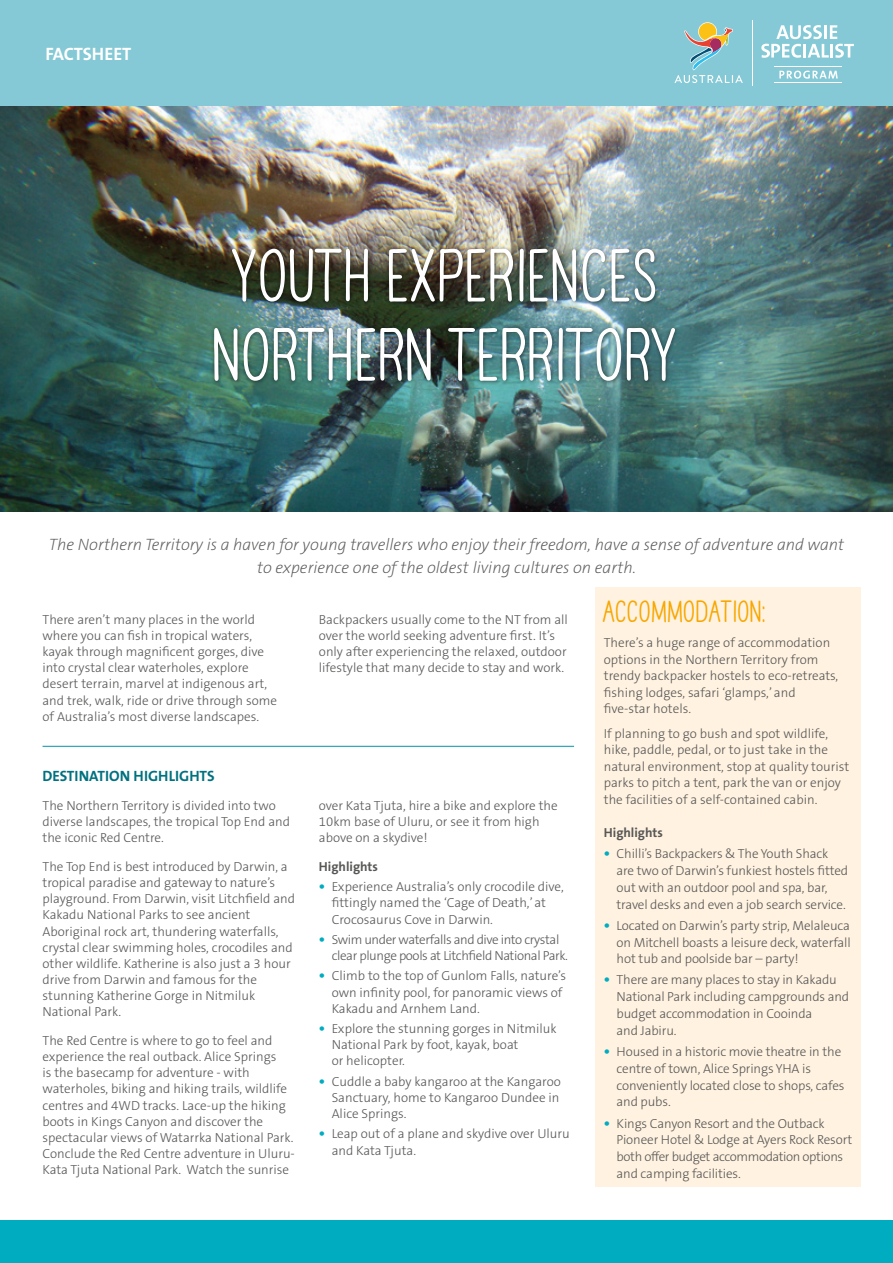
<style>
.page{position:relative;width:893px;height:1263px;background:#fff}
.page>*{position:absolute;margin:0;border:0;box-sizing:border-box;transform-origin:0 0}
.t1{font:700 66px/79.2px "TAHAVEANICEDAY Basic";color:#fff;text-align:center}
.t2{font:700 27px "TAHAVEANICEDAY Basic";color:#f7a700}
.t3{font:700 18px "The Sans B7";color:#fff}
.t4{font:italic 200 16.5px/22.5px "The Sans B2";color:#575756;text-align:center}
.t5{font:700 15px "The Sans B7";color:#00717f}
.t6{font:300 13.2px/16.2px "The Sans B3";color:#575756}
.t7{font:300 13.2px/16.2px "The Sans B3";letter-spacing:-.03em;color:#575756}
.t8{font:700 13.2px "The Sans B7";color:#575756}
.s1{font-family:"The Sans B7";font-weight:700;font-size:15px;color:#00acc0}
</style>
<div class="page">
<div style="left:0;top:0;width:893px;height:106px;background:#84c9d5"></div>
<div style="left:0;top:1220px;width:893px;height:43px;background:#00acc0"></div>
<svg style="left:674px;top:22px;width:69px;height:61px"></svg>
<hr style="left:752px;top:20px;width:1px;height:66px;background:#fff">
<svg style="left:761px;top:25px;width:93px;height:33px"></svg>
<svg style="left:779px;top:71px;width:59px;height:8px"></svg>
<hr style="left:774px;top:66px;width:68px;height:1px;background:#fff">
<hr style="left:774px;top:82px;width:68px;height:1px;background:#fff">
<img style="left:0;top:106px;width:893px;height:405px">
<div style="left:211px;top:245px;width:468px;height:141px;background:#000;opacity:.5"></div>
<div style="left:595px;top:587px;width:266px;height:599px;background:#fff2e0"></div>
<hr style="left:43px;top:746px;width:531px;height:1px;background:#0094aa">
<h3 class="t3" style="left:45px;top:44px;width:88px">FACTSHEET</h3>
<h1 class="t1" style="left:214px;top:239px;width:467px">YOUTH EXPERIENCES<br>NORTHERN TERRITORY</h1>
<p class="t4" style="left:49px;top:534px;width:797px">The Northern Territory is a haven for young travellers who enjoy their freedom, have a sense of adventure and want to experience one of the oldest living cultures on earth.</p>
<p class="t6" style="left:43px;top:612px;width:236px">There aren’t many places in the world where you can fish in tropical waters, kayak through magnificent gorges, dive into crystal clear waterholes, explore desert terrain, marvel at indigenous art, and trek, walk, ride or drive through some of Australia’s most diverse landscapes.</p>
<p class="t5" style="left:43px;top:768px;width:174px">DESTINATION HIGHLIGHTS</p>
<p class="t6" style="left:43px;top:798px;width:249px">The Northern Territory is divided into two diverse landscapes, the tropical Top End and the iconic Red Centre.</p>
<p class="t6" style="left:43px;top:859px;width:254px">The Top End is best introduced by Darwin, a tropical paradise and gateway to nature’s playground. From Darwin, visit Litchfield and Kakadu National Parks to see ancient Aboriginal rock art, thundering waterfalls, crystal clear swimming holes, crocodiles and other wildlife. Katherine is also just a 3 hour drive from Darwin and famous for the stunning Katherine Gorge in Nitmiluk National Park.</p>
<p class="t6" style="left:43px;top:1033px;width:254px">The Red Centre is where to go to feel and experience the real outback. Alice Springs<br>is the basecamp for adventure - with waterholes, biking and hiking trails, wildlife centres and 4WD tracks. Lace-up the hiking boots in Kings Canyon and discover the spectacular views of Watarrka National Park.<br>Conclude the Red Centre adventure in Uluru-Kata Tjuta National Park. Watch the sunrise</p>
<p class="t6" style="left:319px;top:612px;width:250px">Backpackers usually come to the NT from all over the world seeking adventure first. It’s only after experiencing the relaxed, outdoor lifestyle that many decide to stay and work.</p>
<p class="t6" style="left:319px;top:798px;width:240px">over Kata Tjuta, hire a bike and explore the<br>10km base of Uluru, or see it from high above on a skydive!</p>
<p class="t8" style="left:319px;top:860px;width:61px">Highlights</p>
<p class="t6" style="left:332px;top:879px;width:234px;text-indent:-13px"><span class="s1">•</span> Experience Australia’s only crocodile dive, fittingly named the ‘Cage of Death,’ at<br>Crocosaurus Cove in Darwin.</p>
<p class="t7" style="left:332px;top:932px;width:238px;text-indent:-13px"><span class="s1">•</span> Swim under waterfalls and dive into crystal clear plunge pools at Litchfield National Park.</p>
<p class="t6" style="left:332px;top:968px;width:236px;text-indent:-13px"><span class="s1">•</span> Climb to the top of Gunlom Falls, nature’s own infinity pool, for panoramic views of<br>Kakadu and Arnhem Land.</p>
<p class="t6" style="left:332px;top:1021px;width:227px;text-indent:-13px"><span class="s1">•</span> Explore the stunning gorges in Nitmiluk<br>National Park by foot, kayak, boat<br>or helicopter.</p>
<p class="t6" style="left:332px;top:1074px;width:231px;text-align:justify;text-indent:-13px"><span class="s1">•</span> Cuddle a baby kangaroo at the Kangaroo Sanctuary, home to Kangaroo Dundee in Alice Springs.</p>
<p class="t6" style="left:332px;top:1126px;width:240px;text-indent:-13px"><span class="s1">•</span> Leap out of a plane and skydive over Uluru and Kata Tjuta.</p>
<h2 class="t2" style="left:604px;top:596px;width:164px">ACCOMMODATION:</h2>
<p class="t6" style="left:604px;top:635px;width:236px">There’s a huge range of accommodation options in the Northern Territory from trendy backpacker hostels to eco-retreats, fishing lodges, safari ‘glamps,’ and five-star hotels.</p>
<p class="t6" style="left:604px;top:726px;width:247px">If planning to go bush and spot wildlife, hike, paddle, pedal, or to just take in the natural environment, stop at quality tourist parks to pitch a tent, park the van or enjoy the facilities of a self-contained cabin.</p>
<p class="t8" style="left:604px;top:826px;width:61px">Highlights</p>
<p class="t6" style="left:617px;top:846px;width:233px;line-height:16.8px;text-indent:-13px"><span class="s1">•</span> Chilli’s Backpackers &amp; The Youth Shack are two of Darwin’s funkiest hostels fitted out with an outdoor pool and spa, bar, travel desks and even a job search service.</p>
<p class="t6" style="left:617px;top:917px;width:236px;line-height:16.8px;text-align:justify;text-indent:-13px"><span class="s1">•</span> Located on Darwin’s party strip, Melaleuca on Mitchell boasts a leisure deck, waterfall hot tub and poolside bar – party!</p>
<p class="t6" style="left:617px;top:972px;width:234px;line-height:16.8px;text-indent:-13px"><span class="s1">•</span> There are many places to stay in Kakadu<br>National Park including campgrounds and budget accommodation in Cooinda<br>and Jabiru.</p>
<p class="t6" style="left:617px;top:1044px;width:229px;line-height:16.8px;text-indent:-13px"><span class="s1">•</span> Housed in a historic movie theatre in the centre of town, Alice Springs YHA is conveniently located close to shops, cafes and pubs.</p>
<p class="t6" style="left:617px;top:1115px;width:237px;line-height:16.8px;text-indent:-13px"><span class="s1">•</span> Kings Canyon Resort and the Outback Pioneer Hotel &amp; Lodge at Ayers Rock Resort both offer budget accommodation options and camping facilities.</p>
</div>
